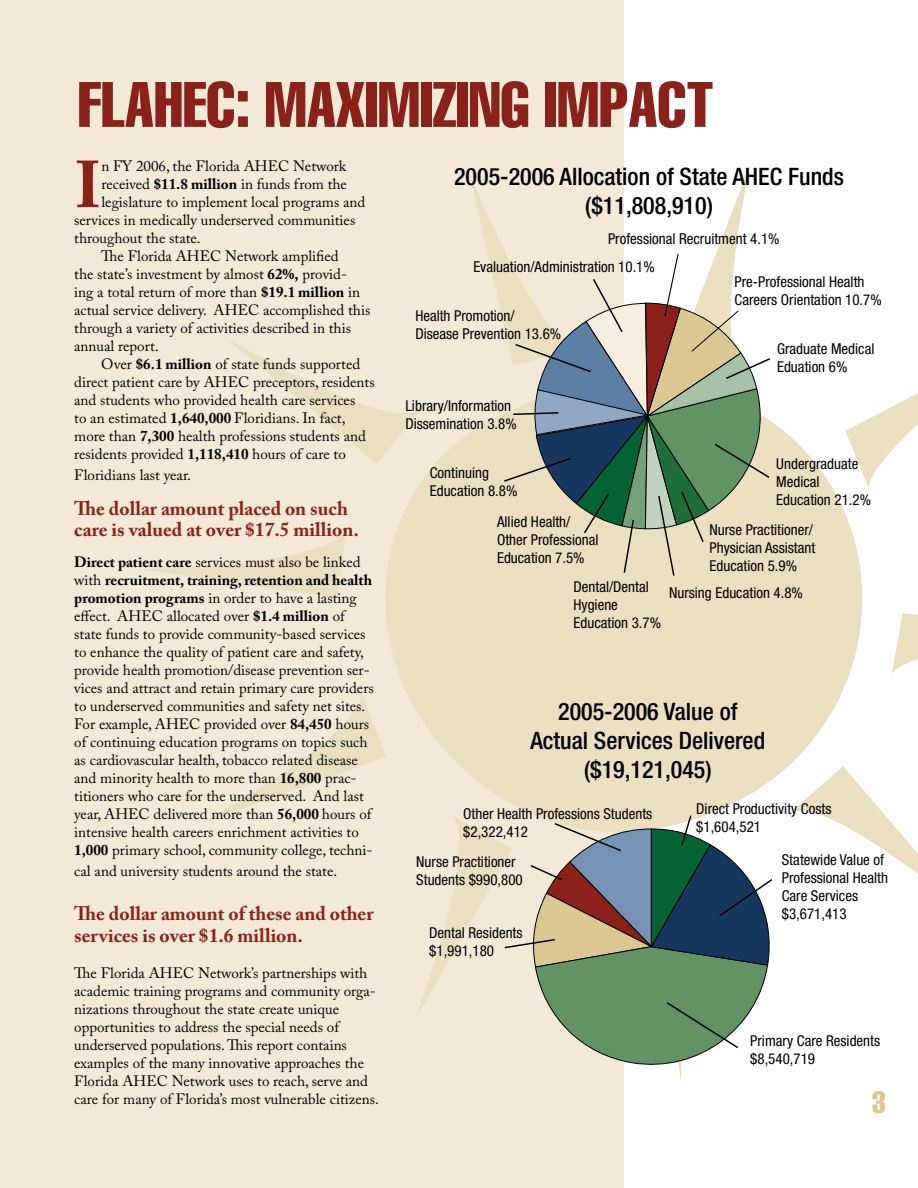
<style>
.page{position:relative;width:918px;height:1188px;background:#fff}
.page>*{position:absolute;margin:0;border:0;box-sizing:border-box;transform-origin:0 0}
.t1{font:700 65.7px "Adobe Caslon Pro";color:#8a221b}
.t2{font:extra-condensed 63px "Helvetica";color:#8a221b}
.t3{font:extra-condensed 30px "Helvetica";color:#dac792}
.t4{font:500 condensed 24px/28.8px "Helvetica Neue";color:#000;text-align:center}
.t5{font:700 19.5px/21px "Adobe Caslon Pro";color:#8a221b}
.t6{font:15px/18px "Adobe Caslon Pro";color:#000}
.t7{font:condensed 15px/18px "Helvetica Neue";color:#000}
.s1{font-weight:700}
</style>
<div class="page">
<div style="left:0;top:0;width:624px;height:1188px;background:#f2ead7"></div>
<svg style="left:385px;top:422px;width:478px;height:392px;fill:#ebdfc2"></svg>
<svg style="left:845px;top:393px;width:73px;height:95px"></svg>
<svg style="left:892px;top:613px;width:26px;height:60px"></svg>
<svg style="left:226px;top:338px;width:195px;height:126px"></svg>
<svg style="left:143px;top:530px;width:203px;height:68px"></svg>
<svg style="left:791px;top:766px;width:127px;height:108px"></svg>
<svg style="left:201px;top:692px;width:185px;height:132px"></svg>
<svg style="left:469px;top:165px;width:303px;height:412px"></svg>
<svg style="left:415px;top:814px;width:358px;height:267px"></svg>
<h2 class="t2" style="left:78px;top:70px;width:637px">FLAHEC: MAXIMIZING IMPACT</h2>
<h1 class="t1" style="left:74px;top:146px;width:29px">I</h1>
<p class="t6" style="left:101px;top:157px;width:246px">n FY 2006, the Florida AHEC Network</p>
<p class="t6" style="left:101px;top:175px;width:247px">received <span class="s1">$11.8 million</span> in funds from the</p>
<p class="t6" style="left:101px;top:193px;width:265px">legislature to implement local programs and</p>
<p class="t6" style="left:74px;top:211px;width:283px">services in medically underserved communities</p>
<p class="t6" style="left:74px;top:229px;width:128px">throughout the state.</p>
<p class="t6" style="left:101px;top:247px;width:239px">The Florida AHEC Network amplified</p>
<p class="t6" style="left:74px;top:265px;width:274px">the state’s investment by almost <span class="s1">62%,</span> provid-</p>
<p class="t6" style="left:74px;top:283px;width:287px">ing a total return of more than <span class="s1">$19.1 million</span> in</p>
<p class="t6" style="left:74px;top:301px;width:298px">actual service delivery. AHEC accomplished this</p>
<p class="t6" style="left:74px;top:319px;width:278px">through a variety of activities described in this</p>
<p class="t6" style="left:74px;top:337px;width:86px">annual report.</p>
<p class="t6" style="left:101px;top:355px;width:260px">Over <span class="s1">$6.1 million</span> of state funds supported</p>
<p class="t6" style="left:74px;top:373px;width:302px">direct patient care by AHEC preceptors, residents</p>
<p class="t6" style="left:74px;top:391px;width:283px">and students who provided health care services</p>
<p class="t6" style="left:74px;top:409px;width:273px">to an estimated <span class="s1">1,640,000</span> Floridians. In fact,</p>
<p class="t6" style="left:74px;top:427px;width:293px">more than <span class="s1">7,300</span> health professions students and</p>
<p class="t6" style="left:74px;top:445px;width:273px">residents provided <span class="s1">1,118,410</span> hours of care to</p>
<p class="t6" style="left:74px;top:466px;width:118px">Floridians last year.</p>
<h3 class="t5" style="left:74px;top:497px;width:286px">The dollar amount placed on such care is valued at over $17.5 million.</h3>
<p class="t6" style="left:74px;top:553px;width:301px"><span class="s1">Direct patient care</span> services must also be linked with <span class="s1">recruitment, training, retention and health promotion programs</span> in order to have a lasting effect. AHEC allocated over <span class="s1">$1.4 million</span> of state funds to provide community-based services to enhance the quality of patient care and safety, provide health promotion/disease prevention ser&shy;vices and attract and retain primary care providers to underserved communities and safety net sites.<br>For example, AHEC provided over <span class="s1">84,450</span> hours of continuing education programs on topics such as cardiovascular health, tobacco related disease and minority health to more than <span class="s1">16,800</span> prac&shy;titioners who care for the underserved. And last year, AHEC delivered more than <span class="s1">56,000</span> hours of intensive health careers enrichment activities to <span class="s1">1,000</span> primary school, community college, techni-</p>
<p class="t6" style="left:74px;top:862px;width:264px">cal and university students around the state.</p>
<h3 class="t5" style="left:74px;top:902px;width:301px;line-height:22.5px">The dollar amount of these and other services is over $1.6 million.</h3>
<p class="t6" style="left:74px;top:964px;width:306px">The Florida AHEC Network’s partnerships with academic training programs and community orga&shy;nizations throughout the state create unique opportunities to address the special needs of underserved populations. This report contains examples of the many innovative approaches the Florida AHEC Network uses to reach, serve and care for many of Florida’s most vulnerable citizens.</p>
<h3 class="t4" style="left:454px;top:161px;width:391px">2005-2006 Allocation of State AHEC Funds ($11,808,910)</h3>
<p class="t7" style="left:608px;top:229px;width:173px">Professional Recruitment 4.1%</p>
<p class="t7" style="left:473px;top:257px;width:183px">Evaluation/Administration 10.1%</p>
<p class="t7" style="left:415px;top:306px;width:147px">Health Promotion/<br>Disease Prevention 13.6%</p>
<p class="t7" style="left:735px;top:272px;width:149px">Pre-Professional Health<br>Careers Orientation 10.7%</p>
<p class="t7" style="left:777px;top:340px;width:99px">Graduate Medical<br>Eduation 6%</p>
<p class="t7" style="left:405px;top:396px;width:113px">Library/Information<br>Dissemination 3.8%</p>
<p class="t7" style="left:430px;top:464px;width:89px">Continuing<br>Education 8.8%</p>
<p class="t7" style="left:497px;top:513px;width:103px">Allied Health/<br>Other Professional<br>Education 7.5%</p>
<p class="t7" style="left:574px;top:578px;width:89px">Dental/Dental<br>Hygiene<br>Education 3.7%</p>
<p class="t7" style="left:669px;top:583px;width:135px">Nursing Education 4.8%</p>
<p class="t7" style="left:776px;top:455px;width:96px">Undergraduate<br>Medical<br>Education 21.2%</p>
<p class="t7" style="left:710px;top:520px;width:107px">Nurse Practitioner/<br>Physician Assistant<br>Education 5.9%</p>
<h3 class="t4" style="left:530px;top:697px;width:236px">2005-2006 Value of<br>Actual Services Delivered ($19,121,045)</h3>
<p class="t7" style="left:463px;top:805px;width:191px">Other Health Professions Students $2,322,412</p>
<p class="t7" style="left:416px;top:852px;width:108px">Nurse Practitioner<br>Students $990,800</p>
<p class="t7" style="left:429px;top:924px;width:95px">Dental Residents $1,991,180</p>
<p class="t7" style="left:696px;top:800px;width:137px">Direct Productivity Costs $1,604,521</p>
<p class="t7" style="left:782px;top:851px;width:108px">Statewide Value of<br>Professional Health<br>Care Services $3,671,413</p>
<p class="t7" style="left:750px;top:1031px;width:131px">Primary Care Residents $8,540,719</p>
<h3 class="t3" style="left:872px;top:1085px;width:15px">3</h3>
</div>
